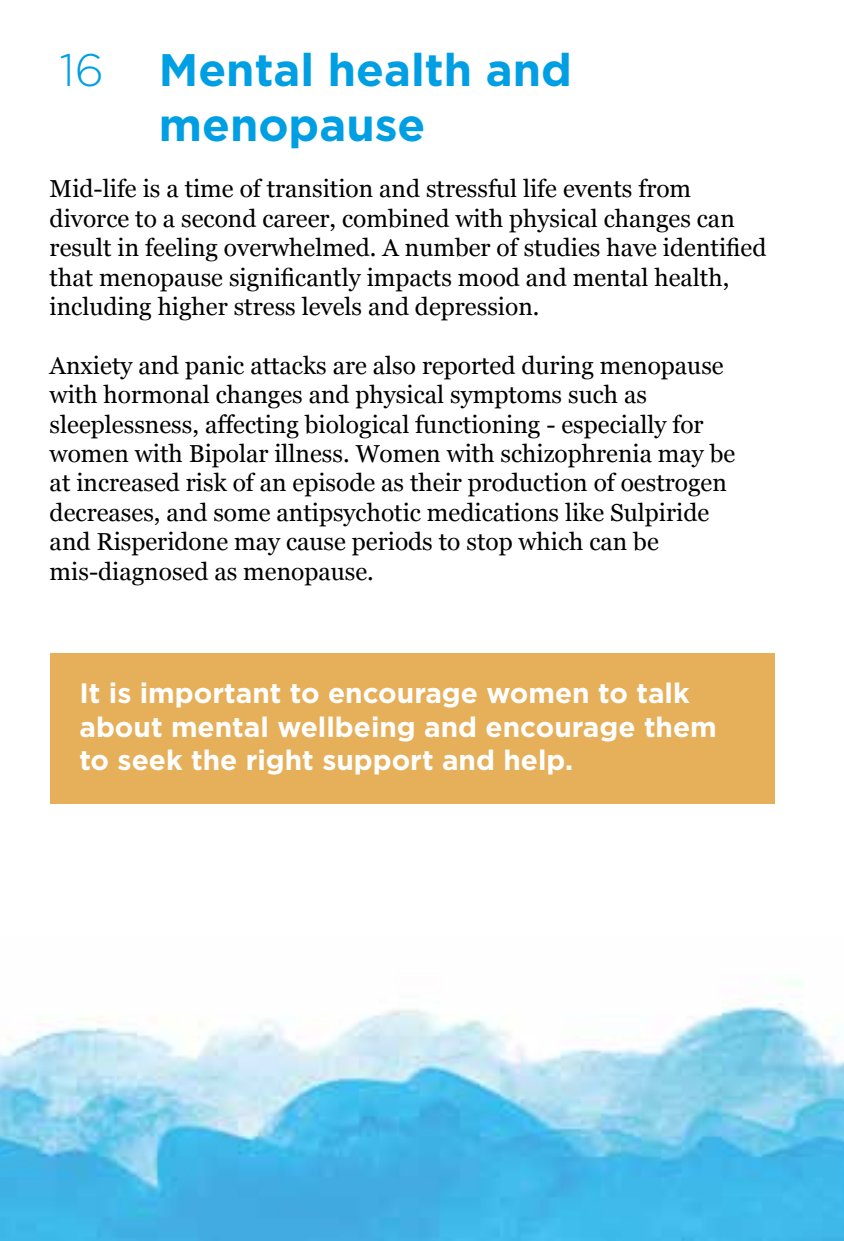
<style>
.page{position:relative;width:844px;height:1241px;background:#fff}
.page>*{position:absolute;margin:0;border:0;box-sizing:border-box;transform-origin:0 0}
.t1{font:700 45.5px/54.6px "Gotham";color:#009fe3}
.t2{font:300 45.5px "Gotham";color:#009fe3}
.t3{font:700 28px/33.6px "Gotham";color:#fff}
.t4{font:24.5px/29.4px "Georgia";color:#000}
</style>
<div class="page">
<img style="left:0;top:980px;width:843px;height:260px">
<div style="left:50px;top:652px;width:724px;height:151px;background:#e6af5a"></div>
<h1 class="t2" style="left:60px;top:41px;width:46px">16</h1>
<h1 class="t1" style="left:159px;top:42px;width:414px">Mental health and menopause</h1>
<p class="t4" style="left:50px;top:173px;width:718px">Mid-life is a time of transition and stressful life events from divorce to a second career, combined with physical changes can result in feeling overwhelmed. A number of studies have identified that menopause significantly impacts mood and mental health, including higher stress levels and depression.</p>
<p class="t4" style="left:50px;top:349px;width:687px">Anxiety and panic attacks are also reported during menopause with hormonal changes and physical symptoms such as sleeplessness, affecting biological functioning - especially for women with Bipolar illness. Women with schizophrenia may be at increased risk of an episode as their production of oestrogen decreases, and some antipsychotic medications like Sulpiride and Risperidone may cause periods to stop which can be mis-diagnosed as menopause.</p>
<p class="t3" style="left:79px;top:676px;width:638px">It is important to encourage women to talk about mental wellbeing and encourage them to seek the right support and help.</p>
</div>
